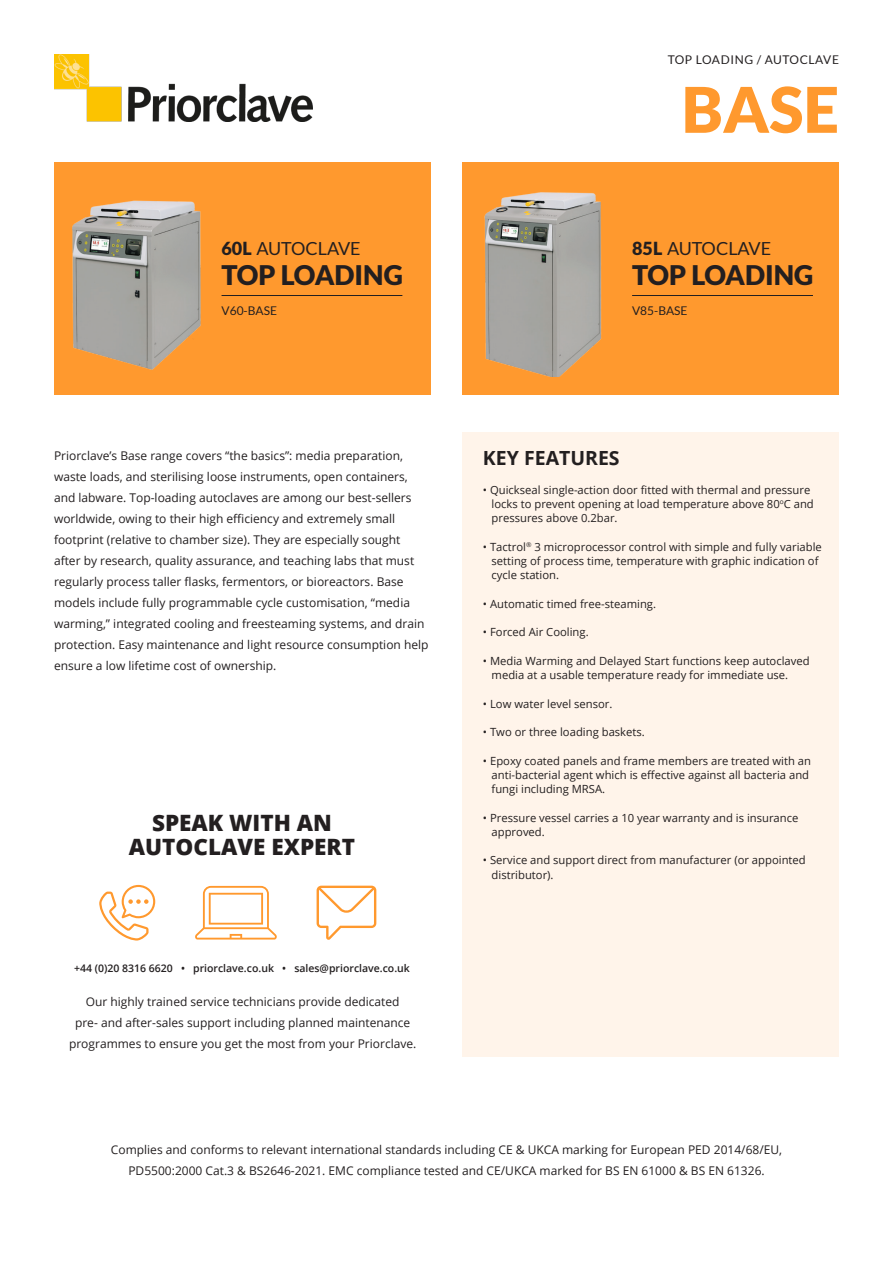
<style>
.page{position:relative;width:893px;height:1263px;background:#fff}
.page>*{position:absolute;margin:0;border:0;box-sizing:border-box;transform-origin:0 0}
.t1{font:900 63px "Lato";color:#ff992e}
.t2{font:900 27px "Lato";color:#231f20}
.t3{font:800 22.5px/24px "Open Sans";color:#231f20;text-align:center}
.t4{font:700 19.5px "Open Sans";color:#231f20}
.t5{font:18px "Lato";color:#231f20}
.t6{font:12px/21px "Open Sans";color:#231f20;text-align:center}
.t7{font:12px "Lato";letter-spacing:.05em;color:#231f20}
.t8{font:12px "Lato";letter-spacing:.005em;color:#231f20}
.Key_Features_Body_Bu{font:11.25px/14.2px "Open Sans";color:#231f20}
.t9{font:600 10.5px "Open Sans";color:#231f20}
.s1{font-weight:900}
</style>
<div class="page">
<div style="left:54px;top:162px;width:376px;height:232px;background:#ff992e"></div>
<div style="left:463px;top:162px;width:376px;height:232px;background:#ff992e"></div>
<div style="left:463px;top:432px;width:376px;height:624px;background:#fff4ea"></div>
<svg style="left:195px;top:886px;width:82px;height:53px"></svg>
<svg style="left:99px;top:885px;width:56px;height:55px"></svg>
<svg style="left:317px;top:886px;width:59px;height:54px"></svg>
<img style="left:72px;top:200px;width:129px;height:170px">
<img style="left:484px;top:192px;width:118px;height:185px">
<img style="left:54px;top:54px;width:258px;height:68px">
<hr style="left:222px;top:295px;width:180px;height:1px;background:#231f20">
<hr style="left:632px;top:295px;width:181px;height:1px;background:#231f20">
<p class="t7" style="left:668px;top:53px;width:173px">TOP LOADING / AUTOCLAVE</p>
<p class="t5" style="left:222px;top:239px;width:141px"><span class="s1">60L</span> AUTOCLAVE</p>
<p class="t2" style="left:222px;top:260px;width:183px">TOP LOADING</p>
<p class="t8" style="left:222px;top:304px;width:57px">V60-BASE</p>
<h1 class="t1" style="left:682px;top:73px;width:159px">BASE</h1>
<p class="t5" style="left:632px;top:239px;width:141px"><span class="s1">85L</span> AUTOCLAVE</p>
<p class="t2" style="left:632px;top:260px;width:183px">TOP LOADING</p>
<p class="t8" style="left:632px;top:304px;width:57px">V85-BASE</p>
<p class="t6" style="left:54px;top:444px;width:376px;text-align:left">Priorclave’s Base range covers “the basics”: media preparation, waste loads, and sterilising loose instruments, open containers, and labware. Top-loading autoclaves are among our best-sellers worldwide, owing to their high efficiency and extremely small footprint (relative to chamber size). They are especially sought after by research, quality assurance, and teaching labs that must regularly process taller flasks, fermentors, or bioreactors. Base models include fully programmable cycle customisation, “media warming,” integrated cooling and freesteaming systems, and drain protection. Easy maintenance and light resource consumption help ensure a low lifetime cost of ownership.</p>
<p class="t4" style="left:483px;top:445px;width:138px">KEY FEATURES</p>
<p class="Key_Features_Body_Bu" style="left:483px;top:482px;width:329px">• Quickseal single-action door fitted with thermal and pressure</p>
<p class="Key_Features_Body_Bu" style="left:492px;top:497px;width:324px">locks to prevent opening at load temperature above 80<sup>o</sup>C and pressures above 0.2bar.</p>
<p class="Key_Features_Body_Bu" style="left:483px;top:539px;width:340px">• Tactrol<sup>®</sup> 3 microprocessor control with simple and fully variable</p>
<p class="Key_Features_Body_Bu" style="left:492px;top:554px;width:328px">setting of process time, temperature with graphic indication of cycle station.</p>
<p class="Key_Features_Body_Bu" style="left:483px;top:596px;width:175px">• Automatic timed free-steaming.</p>
<p class="Key_Features_Body_Bu" style="left:483px;top:625px;width:107px">• Forced Air Cooling.</p>
<p class="Key_Features_Body_Bu" style="left:483px;top:653px;width:328px">• Media Warming and Delayed Start functions keep autoclaved</p>
<p class="Key_Features_Body_Bu" style="left:492px;top:668px;width:298px">media at a usable temperature ready for immediate use.</p>
<p class="Key_Features_Body_Bu" style="left:483px;top:696px;width:131px">• Low water level sensor.</p>
<p class="Key_Features_Body_Bu" style="left:483px;top:725px;width:163px">• Two or three loading baskets.</p>
<p class="Key_Features_Body_Bu" style="left:483px;top:753px;width:330px">• Epoxy coated panels and frame members are treated with an</p>
<p class="Key_Features_Body_Bu" style="left:492px;top:767px;width:319px">anti-bacterial agent which is effective against all bacteria and fungi including MRSA.</p>
<p class="Key_Features_Body_Bu" style="left:483px;top:810px;width:317px">• Pressure vessel carries a 10 year warranty and is insurance</p>
<p class="Key_Features_Body_Bu" style="left:492px;top:824px;width:55px">approved.</p>
<p class="Key_Features_Body_Bu" style="left:483px;top:853px;width:324px">• Service and support direct from manufacturer (or appointed</p>
<p class="Key_Features_Body_Bu" style="left:492px;top:867px;width:63px">distributor).</p>
<h3 class="t3" style="left:129px;top:809px;width:228px">SPEAK WITH AN<br>AUTOCLAVE EXPERT</h3>
<p class="t9" style="left:74px;top:961px;width:337px">+44 (0)20 8316 6620 • priorclave.co.uk • sales@priorclave.co.uk</p>
<p class="t6" style="left:69px;top:991px;width:349px">Our highly trained service technicians provide dedicated<br>pre- and after-sales support including planned maintenance programmes to ensure you get the most from your Priorclave.</p>
<p class="t6" style="left:111px;top:1138px;width:673px">Complies and conforms to relevant international standards including CE &amp; UKCA marking for European PED 2014/68/EU,<br>PD5500:2000 Cat.3 &amp; BS2646-2021. EMC compliance tested and CE/UKCA marked for BS EN 61000 &amp; BS EN 61326.</p>
</div>
